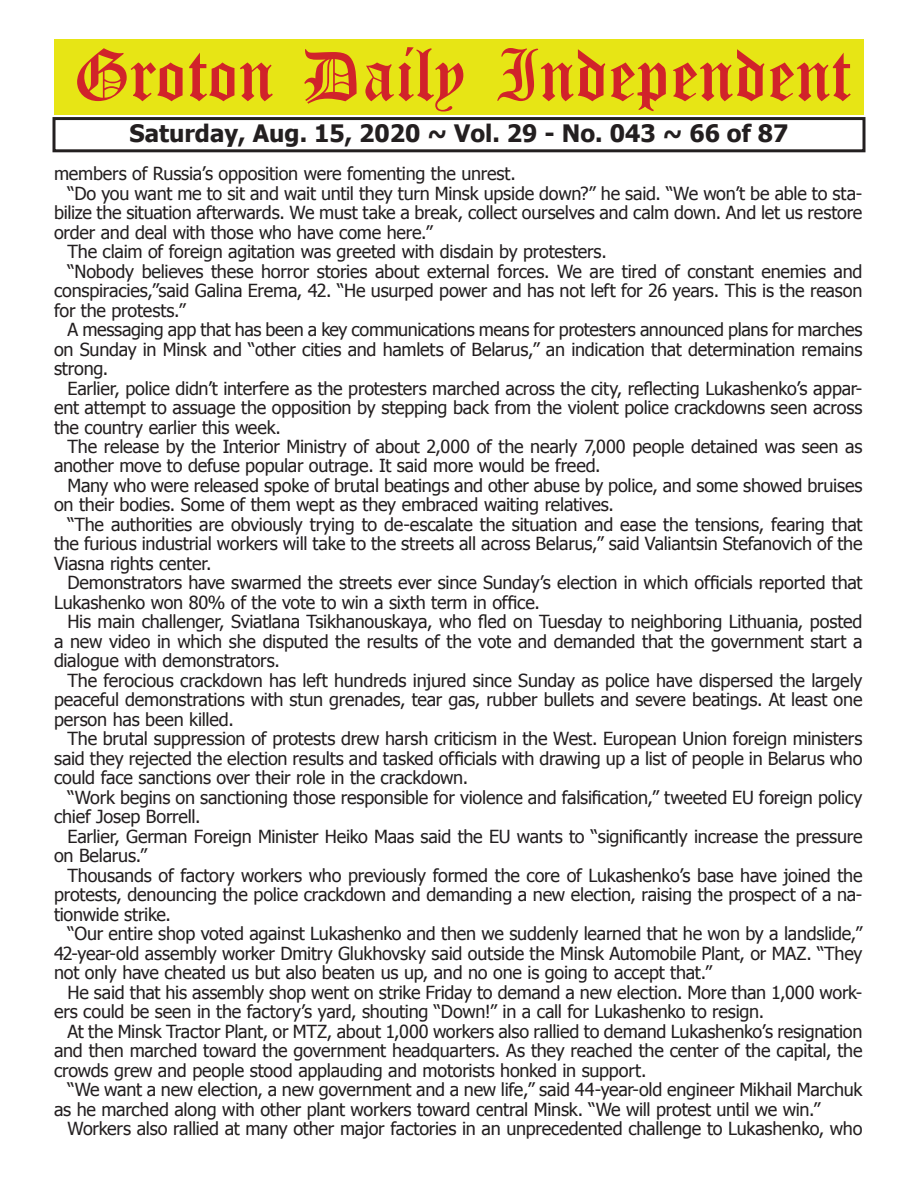
<style>
.page{position:relative;width:918px;height:1188px;background:#fff}
.page>*{position:absolute;margin:0;border:0;box-sizing:border-box;transform-origin:0 0}
.t1{font:54px "Old English Five";color:#d1232a}
.t2{font:700 24px "Tahoma";color:#231f20}
.t3{font:18px "Tahoma";letter-spacing:-.01em;color:#231f20}
</style>
<div class="page">
<div style="left:52px;top:117px;width:814px;height:35px;border:3px solid #231f20"></div>
<div style="left:54px;top:40px;width:810px;height:75px;background:#e7e515"></div>
<h1 class="t1" style="left:73px;top:50px;width:779px">Groton Daily Independent</h1>
<h2 class="t2" style="left:130px;top:116px;width:660px">Saturday, Aug. 15, 2020 ~ Vol. 29 - No. 043 ~ 66 of 87</h2>
<p class="t3" style="left:54px;top:161px;width:463px">members of Russia’s opposition were fomenting the unrest.</p>
<p class="t3" style="left:68px;top:181px;width:796px">“Do you want me to sit and wait until they turn Minsk upside down?” he said. “We won’t be able to sta-</p>
<p class="t3" style="left:54px;top:200px;width:810px">bilize the situation afterwards. We must take a break, collect ourselves and calm down. And let us restore</p>
<p class="t3" style="left:54px;top:220px;width:380px">order and deal with those who have come here.”</p>
<p class="t3" style="left:68px;top:239px;width:541px">The claim of foreign agitation was greeted with disdain by protesters.</p>
<p class="t3" style="left:68px;top:259px;width:796px">“Nobody believes these horror stories about external forces. We are tired of constant enemies and</p>
<p class="t3" style="left:54px;top:278px;width:810px">conspiracies,”said Galina Erema, 42. “He usurped power and has not left for 26 years. This is the reason</p>
<p class="t3" style="left:54px;top:298px;width:133px">for the protests.”</p>
<p class="t3" style="left:68px;top:317px;width:796px">A messaging app that has been a key communications means for protesters announced plans for marches</p>
<p class="t3" style="left:54px;top:337px;width:810px">on Sunday in Minsk and “other cities and hamlets of Belarus,” an indication that determination remains</p>
<p class="t3" style="left:54px;top:356px;width:56px">strong.</p>
<p class="t3" style="left:68px;top:376px;width:796px">Earlier, police didn’t interfere as the protesters marched across the city, reflecting Lukashenko’s appar-</p>
<p class="t3" style="left:54px;top:395px;width:810px">ent attempt to assuage the opposition by stepping back from the violent police crackdowns seen across</p>
<p class="t3" style="left:54px;top:415px;width:228px">the country earlier this week.</p>
<p class="t3" style="left:68px;top:434px;width:796px">The release by the Interior Ministry of about 2,000 of the nearly 7,000 people detained was seen as</p>
<p class="t3" style="left:54px;top:454px;width:548px">another move to defuse popular outrage. It said more would be freed.</p>
<p class="t3" style="left:68px;top:473px;width:796px">Many who were released spoke of brutal beatings and other abuse by police, and some showed bruises</p>
<p class="t3" style="left:54px;top:493px;width:562px">on their bodies. Some of them wept as they embraced waiting relatives.</p>
<p class="t3" style="left:68px;top:512px;width:797px">“The authorities are obviously trying to de-escalate the situation and ease the tensions, fearing that</p>
<p class="t3" style="left:54px;top:532px;width:810px">the furious industrial workers will take to the streets all across Belarus,” said Valiantsin Stefanovich of the</p>
<p class="t3" style="left:54px;top:551px;width:159px">Viasna rights center.</p>
<p class="t3" style="left:68px;top:571px;width:796px">Demonstrators have swarmed the streets ever since Sunday’s election in which officials reported that</p>
<p class="t3" style="left:54px;top:590px;width:488px">Lukashenko won 80% of the vote to win a sixth term in office.</p>
<p class="t3" style="left:68px;top:610px;width:797px">His main challenger, Sviatlana Tsikhanouskaya, who fled on Tuesday to neighboring Lithuania, posted</p>
<p class="t3" style="left:54px;top:629px;width:810px">a new video in which she disputed the results of the vote and demanded that the government start a</p>
<p class="t3" style="left:54px;top:649px;width:228px">dialogue with demonstrators.</p>
<p class="t3" style="left:68px;top:668px;width:797px">The ferocious crackdown has left hundreds injured since Sunday as police have dispersed the largely</p>
<p class="t3" style="left:54px;top:688px;width:810px">peaceful demonstrations with stun grenades, tear gas, rubber bullets and severe beatings. At least one</p>
<p class="t3" style="left:54px;top:707px;width:181px">person has been killed.</p>
<p class="t3" style="left:68px;top:727px;width:797px">The brutal suppression of protests drew harsh criticism in the West. European Union foreign ministers</p>
<p class="t3" style="left:54px;top:746px;width:810px">said they rejected the election results and tasked officials with drawing up a list of people in Belarus who</p>
<p class="t3" style="left:54px;top:766px;width:416px">could face sanctions over their role in the crackdown.</p>
<p class="t3" style="left:68px;top:785px;width:797px">“Work begins on sanctioning those responsible for violence and falsification,” tweeted EU foreign policy</p>
<p class="t3" style="left:54px;top:805px;width:148px">chief Josep Borrell.</p>
<p class="t3" style="left:68px;top:824px;width:796px">Earlier, German Foreign Minister Heiko Maas said the EU wants to “significantly increase the pressure</p>
<p class="t3" style="left:54px;top:844px;width:95px">on Belarus.”</p>
<p class="t3" style="left:68px;top:863px;width:797px">Thousands of factory workers who previously formed the core of Lukashenko’s base have joined the</p>
<p class="t3" style="left:54px;top:883px;width:810px">protests, denouncing the police crackdown and demanding a new election, raising the prospect of a na-</p>
<p class="t3" style="left:54px;top:902px;width:119px">tionwide strike.</p>
<p class="t3" style="left:68px;top:922px;width:796px">“Our entire shop voted against Lukashenko and then we suddenly learned that he won by a landslide,”</p>
<p class="t3" style="left:54px;top:941px;width:810px">42-year-old assembly worker Dmitry Glukhovsky said outside the Minsk Automobile Plant, or MAZ. “They</p>
<p class="t3" style="left:54px;top:961px;width:660px">not only have cheated us but also beaten us up, and no one is going to accept that.”</p>
<p class="t3" style="left:68px;top:980px;width:796px">He said that his assembly shop went on strike Friday to demand a new election. More than 1,000 work-</p>
<p class="t3" style="left:54px;top:1000px;width:712px">ers could be seen in the factory’s yard, shouting “Down!” in a call for Lukashenko to resign.</p>
<p class="t3" style="left:68px;top:1019px;width:796px">At the Minsk Tractor Plant, or MTZ, about 1,000 workers also rallied to demand Lukashenko’s resignation</p>
<p class="t3" style="left:54px;top:1039px;width:810px">and then marched toward the government headquarters. As they reached the center of the capital, the</p>
<p class="t3" style="left:54px;top:1058px;width:594px">crowds grew and people stood applauding and motorists honked in support.</p>
<p class="t3" style="left:68px;top:1078px;width:796px">“We want a new election, a new government and a new life,” said 44-year-old engineer Mikhail Marchuk</p>
<p class="t3" style="left:54px;top:1097px;width:768px">as he marched along with other plant workers toward central Minsk. “We will protest until we win.”</p>
<p class="t3" style="left:68px;top:1117px;width:796px">Workers also rallied at many other major factories in an unprecedented challenge to Lukashenko, who</p>
</div>
